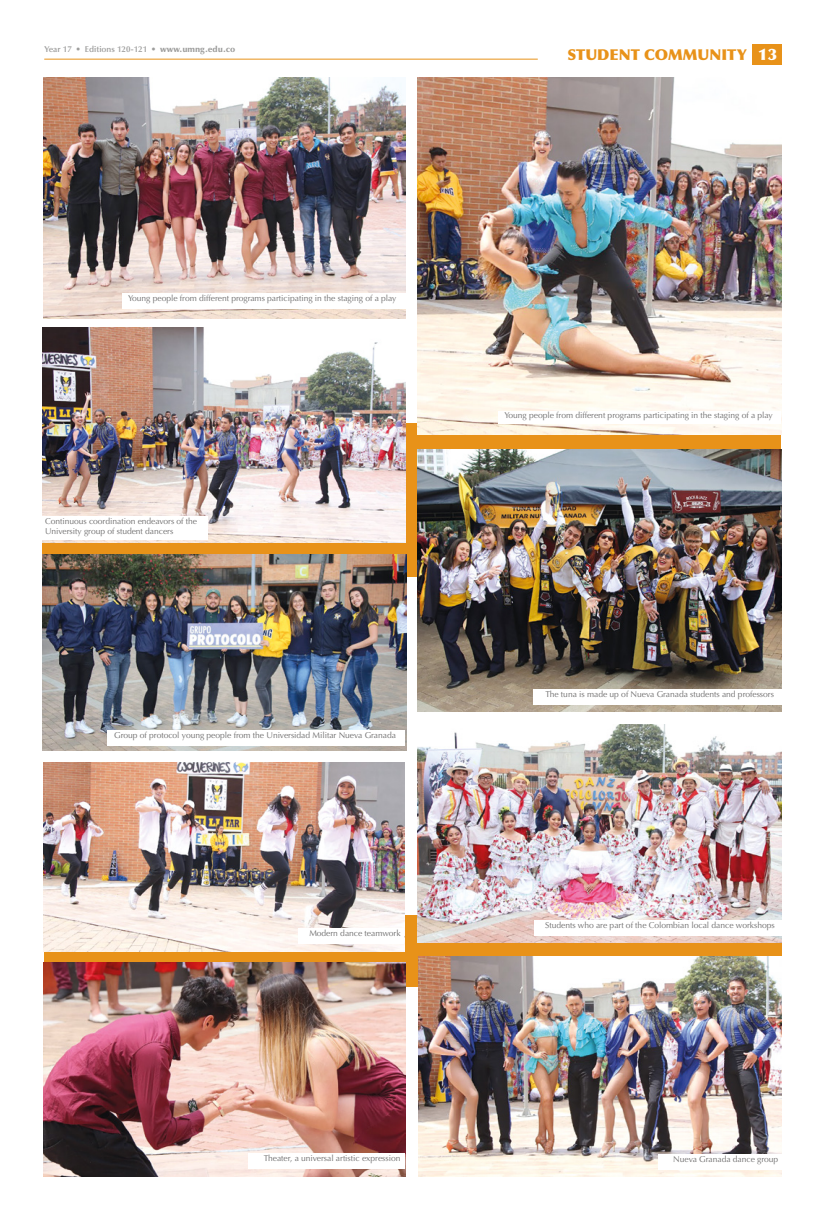
<style>
.page{position:relative;width:823px;height:1219px;background:#fff}
.page>*{position:absolute;margin:0;border:0;box-sizing:border-box;transform-origin:0 0}
.t1{font:900 15px "Optima LT Std";color:#e89219}
.t2{font:8.5px/10px "Optima LT Std";letter-spacing:-.005em;color:#706f6f}
.t3{font:600 8.5px "Optima LT Std";color:#9d9d9c}
.s1{font-weight:900}
.s2{font-size:16px;color:#fff}
</style>
<div class="page">
<div style="left:43px;top:423px;width:737px;height:154px;background:#e89219"></div>
<div style="left:44px;top:916px;width:737px;height:71px;background:#e89219"></div>
<div style="left:751px;top:44px;width:30px;height:20px;background:#e89219"></div>
<hr style="left:44px;top:59px;width:493px;height:1px;background:#e89219">
<img style="left:417px;top:449px;width:363px;height:262px">
<img style="left:43px;top:327px;width:362px;height:216px">
<img style="left:44px;top:962px;width:361px;height:214px">
<img style="left:44px;top:78px;width:361px;height:241px">
<img style="left:43px;top:554px;width:363px;height:197px">
<img style="left:44px;top:762px;width:360px;height:189px">
<img style="left:417px;top:725px;width:364px;height:218px">
<img style="left:417px;top:78px;width:364px;height:356px">
<img style="left:418px;top:956px;width:363px;height:220px">
<div style="left:498px;top:411px;width:283px;height:13px;background:#fff"></div>
<div style="left:41px;top:516px;width:167px;height:23px;background:#fff"></div>
<div style="left:122px;top:293px;width:283px;height:16px;background:#fff"></div>
<div style="left:108px;top:730px;width:297px;height:16px;background:#fff"></div>
<div style="left:533px;top:689px;width:248px;height:15px;background:#fff"></div>
<div style="left:534px;top:920px;width:247px;height:15px;background:#fff"></div>
<div style="left:298px;top:928px;width:105px;height:15px;background:#fff"></div>
<div style="left:248px;top:1153px;width:157px;height:15px;background:#fff"></div>
<div style="left:658px;top:1154px;width:123px;height:16px;background:#fff"></div>
<p class="t3" style="left:44px;top:45px;width:192px">Year 17 • Editions 120-121 • <span class="s1">www.umng.edu.co</span></p>
<h1 class="t1" style="left:567px;top:45px;width:211px">STUDENT COMMUNITY <span class="s2">13</span></h1>
<p class="t2" style="left:128px;top:293px;width:269px">Young people from different programs participating in the staging of a play</p>
<p class="t2" style="left:45px;top:516px;width:153px">Continuous coordination endeavors of the<br>University group of student dancers</p>
<p class="t2" style="left:114px;top:730px;width:283px">Group of protocol young people from the Universidad Militar Nueva Granada</p>
<p class="t2" style="left:309px;top:928px;width:93px">Modern dance teamwork</p>
<p class="t2" style="left:504px;top:411px;width:269px">Young people from different programs participating in the staging of a play</p>
<p class="t2" style="left:545px;top:689px;width:230px">The tuna is made up of Nueva Granada students and professors</p>
<p class="t2" style="left:545px;top:920px;width:231px">Students who are part of the Colombian local dance workshops</p>
<p class="t2" style="left:264px;top:1153px;width:138px">Theater, a universal artistic expression</p>
<p class="t2" style="left:672px;top:1154px;width:106px">Nueva Granada dance group</p>
</div>
